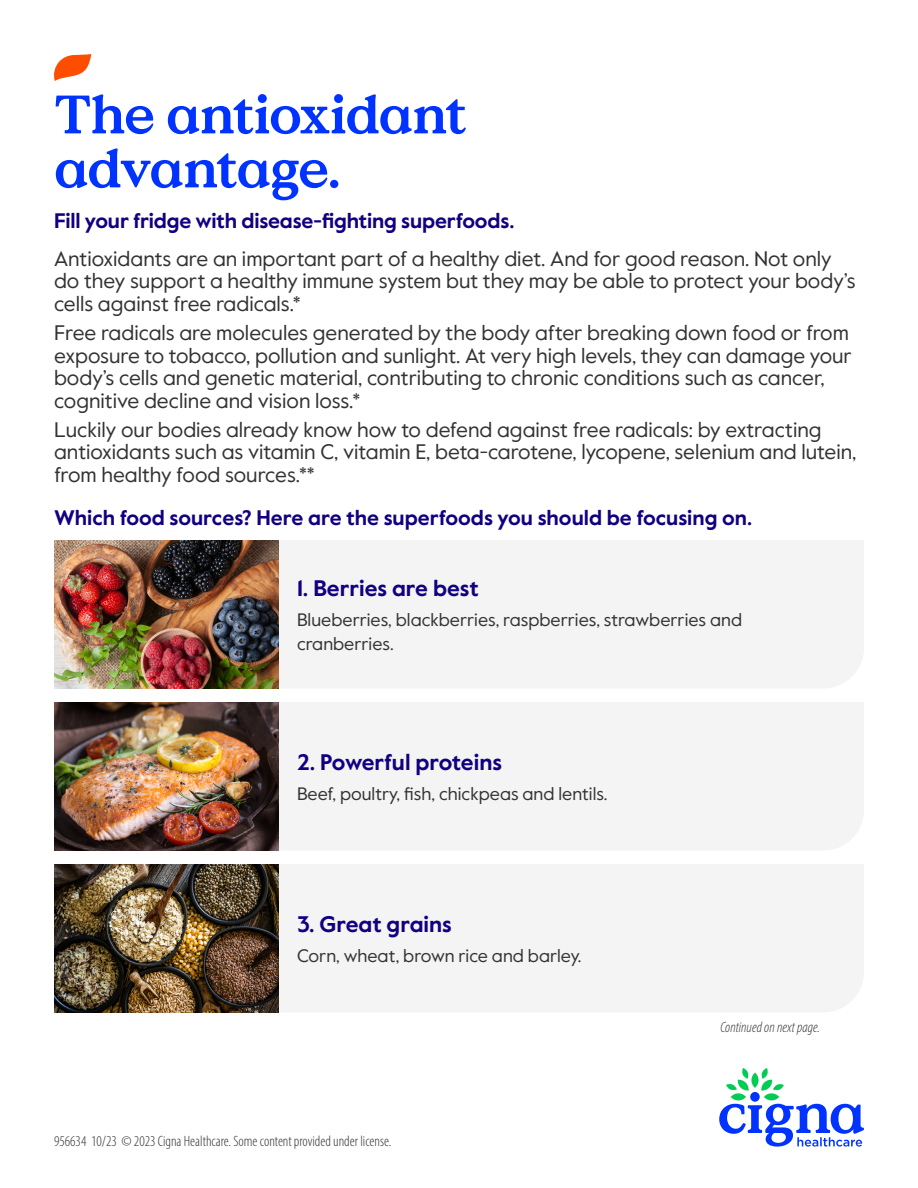
<style>
.page{position:relative;width:918px;height:1188px;background:#fff}
.page>*{position:absolute;margin:0;border:0;box-sizing:border-box;transform-origin:0 0}
.t1{font:700 54px/54px "Value Serif Pro";letter-spacing:-.03em;color:#03f}
.t2{font:700 22.5px "Value Sans Pro";color:#110081}
.t3{font:21px/22.5px "Value Sans Pro";color:#333}
.t4{font:700 21px "Value Sans Pro";letter-spacing:-.005em;color:#110081}
.t5{font:18px/24px "Value Sans Pro";color:#333}
.t6{font:300 condensed 15px "Myriad Pro";color:#333}
.t7{font:italic 300 condensed 15px "Myriad Pro";color:#333}
</style>
<div class="page">
<div style="left:278px;top:540px;width:586px;height:148px;background:#f4f4f4"></div>
<svg style="left:54px;top:54px;width:37px;height:27px"></svg>
<svg style="left:719px;top:1068px;width:145px;height:79px"></svg>
<img style="left:54px;top:540px;width:224px;height:148px">
<div style="left:278px;top:702px;width:586px;height:148px;background:#f4f4f4"></div>
<img style="left:54px;top:702px;width:224px;height:148px">
<div style="left:278px;top:864px;width:586px;height:148px;background:#f4f4f4"></div>
<img style="left:54px;top:864px;width:224px;height:148px">
<h1 class="t1" style="left:54px;top:90px;width:414px">The antioxidant advantage.</h1>
<p class="t4" style="left:54px;top:208px;width:462px">Fill your fridge with disease-fighting superfoods.</p>
<p class="t3" style="left:54px;top:248px;width:803px">Antioxidants are an important part of a healthy diet. And for good reason. Not only do they support a healthy immune system but they may be able to protect your body’s cells against free radicals.*</p>
<p class="t3" style="left:54px;top:322px;width:799px">Free radicals are molecules generated by the body after breaking down food or from exposure to tobacco, pollution and sunlight. At very high levels, they can damage your body’s cells and genetic material, contributing to chronic conditions such as cancer, cognitive decline and vision loss.*</p>
<p class="t3" style="left:54px;top:419px;width:804px">Luckily our bodies already know how to defend against free radicals: by extracting antioxidants such as vitamin C, vitamin E, beta-carotene, lycopene, selenium and lutein, from healthy food sources.**</p>
<p class="t4" style="left:54px;top:505px;width:700px">Which food sources? Here are the superfoods you should be focusing on.</p>
<p class="t2" style="left:297px;top:574px;width:183px">1. Berries are best</p>
<p class="t5" style="left:297px;top:608px;width:447px">Blueberries, blackberries, raspberries, strawberries and cranberries.</p>
<p class="t2" style="left:297px;top:748px;width:206px">2. Powerful proteins</p>
<p class="t5" style="left:297px;top:782px;width:312px">Beef, poultry, fish, chickpeas and lentils.</p>
<p class="t2" style="left:297px;top:910px;width:156px">3. Great grains</p>
<p class="t5" style="left:297px;top:944px;width:286px">Corn, wheat, brown rice and barley.</p>
<p class="t6" style="left:54px;top:1132px;width:339px">956634 10/23 © 2023 Cigna Healthcare. Some content provided under license.</p>
<p class="t7" style="left:721px;top:1018px;width:101px">Continued on next page.</p>
</div>
